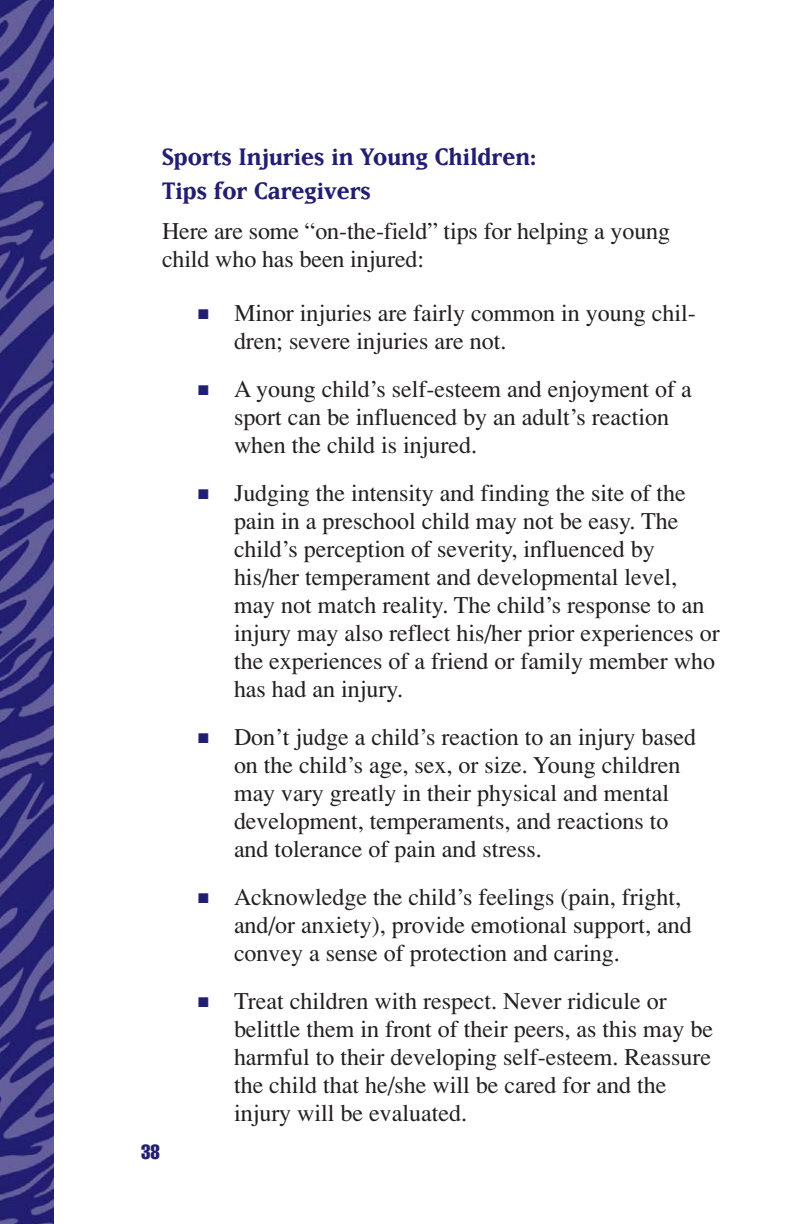
<style>
.page{position:relative;width:792px;height:1224px;background:#fff}
.page>*{position:absolute;margin:0;border:0;box-sizing:border-box;transform-origin:0 0}
.t1{font:700 28px/34px "Matrix";color:#221e72}
.t2{font:24px/28px "Times";color:#231f20}
.t3{font:extra-condensed 20px "Swiss 911 BT";color:#221e72}
.s1{color:#221e72}
</style>
<div class="page">
<img style="left:0;top:0;width:54px;height:1224px">
<p class="t1" style="left:162px;top:142px;width:377px">Sports Injuries in Young Children:<br>Tips for Caregivers</p>
<p class="t2" style="left:162px;top:219px;width:510px">Here are some “on-the-field” tips for helping a young child who has been injured:</p>
<p class="t2" style="left:234px;top:301px;width:463px;text-indent:-36px"><span class="s1">■</span> Minor injuries are fairly common in young chil&shy;dren; severe injuries are not.</p>
<p class="t2" style="left:234px;top:377px;width:459px;text-indent:-36px"><span class="s1">■</span> A young child’s self-esteem and enjoyment of a sport can be influenced by an adult’s reaction when the child is injured.</p>
<p class="t2" style="left:234px;top:481px;width:487px;text-indent:-36px"><span class="s1">■</span> Judging the intensity and finding the site of the pain in a preschool child may not be easy. The child’s perception of severity, influenced by his/her temperament and developmental level, may not match reality. The child’s response to an injury may also reflect his/her prior experiences or the experiences of a friend or family member who has had an injury.</p>
<p class="t2" style="left:234px;top:725px;width:464px;text-indent:-36px"><span class="s1">■</span> Don’t judge a child’s reaction to an injury based on the child’s age, sex, or size. Young children may vary greatly in their physical and mental development, temperaments, and reactions to and tolerance of pain and stress.</p>
<p class="t2" style="left:234px;top:885px;width:459px;text-indent:-36px"><span class="s1">■</span> Acknowledge the child’s feelings (pain, fright, and/or anxiety), provide emotional support, and convey a sense of protection and caring.</p>
<p class="t2" style="left:234px;top:990px;width:481px;text-indent:-36px"><span class="s1">■</span> Treat children with respect. Never ridicule or belittle them in front of their peers, as this may be harmful to their developing self-esteem. Reassure the child that he/she will be cared for and the injury will be evaluated.</p>
<p class="t3" style="left:141px;top:1145px;width:20px">38</p>
</div>
